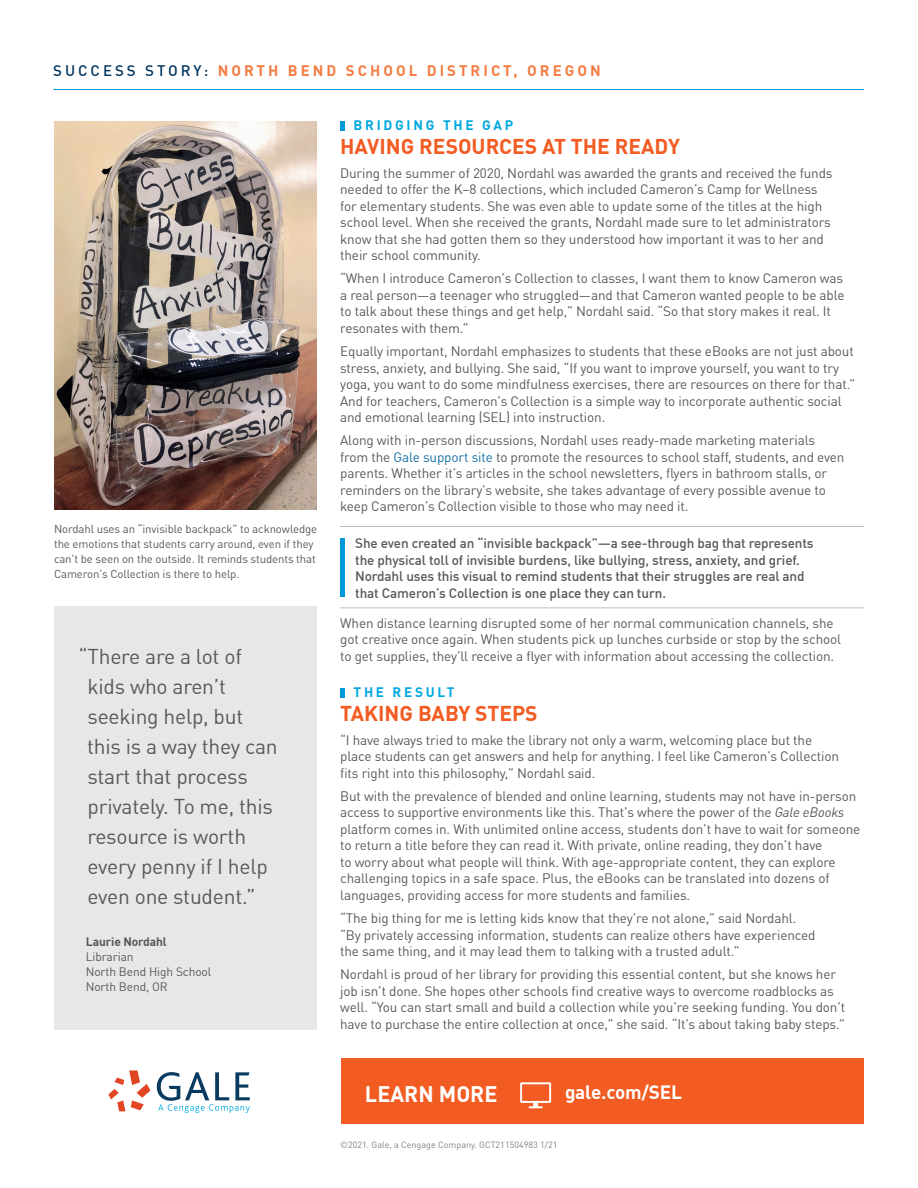
<style>
.page{position:relative;width:918px;height:1188px;background:#fff}
.page>*{position:absolute;margin:0;border:0;box-sizing:border-box;transform-origin:0 0}
.t1{font:700 22.05px "DIN Offc";color:#fff}
.quote{font:21px/30px "DIN Offc";letter-spacing:-.01em;color:#57585a}
.SUBHEAD{font:700 21px "DIN Offc";color:#f25b21}
.body{font:700 18.9px "DIN Offc";letter-spacing:-.01em;color:#fff}
.SUCCESS_STORY_HEADIN{font:700 15px "DIN Offc";letter-spacing:.2em;color:#f47d44}
.body-2{font:13.5px/16.5px "DIN Offc";letter-spacing:-.01em;color:#57585a}
.body-3{font:500 13.5px/16.5px "DIN Offc";letter-spacing:-.01em;color:#57585a}
.SUBHEAD_2{font:700 13.5px "DIN Offc";letter-spacing:.2em;color:#00a8e0}
.t2{font:12px "DIN Offc";letter-spacing:-.01em;color:#57585a}
.name{font:700 12px "DIN Offc";letter-spacing:-.01em;color:#57585a}
.body-4{font:11.4px/15px "DIN Offc";letter-spacing:-.01em;color:#57585a}
.t3{font:9px "DIN Offc";color:#808285}
.s1{font-weight:500;color:#003560}
.s2{color:#1770a5}
.s3{font-style:italic}
</style>
<div class="page">
<div style="left:341px;top:1058px;width:523px;height:66px;background:#f25b21"></div>
<svg style="left:520px;top:1082px;width:31px;height:26px"></svg>
<div style="left:340px;top:121px;width:5px;height:9px;background:#009ada"></div>
<div style="left:340px;top:688px;width:5px;height:9px;background:#009ada"></div>
<div style="left:54px;top:606px;width:262px;height:423px;background:#e6e7e9"></div>
<hr style="left:53px;top:89px;width:811px;height:1px;background:#009ada">
<img style="left:54px;top:121px;width:262px;height:389px">
<svg style="left:109px;top:1070px;width:41px;height:41px"></svg>
<svg style="left:157px;top:1072px;width:93px;height:41px"></svg>
<hr style="left:340px;top:526px;width:524px;height:1px;background:#bcbdc0">
<hr style="left:340px;top:608px;width:524px;height:1px;background:#bcbdc0">
<div style="left:340px;top:538px;width:5px;height:59px;background:#009ada"></div>
<p class="SUCCESS_STORY_HEADIN" style="left:53px;top:61px;width:549px"><span class="s1">SUCCESS STORY:</span> NORTH BEND SCHOOL DISTRICT, OREGON</p>
<p class="body-4" style="left:54px;top:521px;width:265px">Nordahl uses an “invisible backpack” to acknowledge the emotions that students carry around, even if they can’t be seen on the outside. It reminds students that Cameron’s Collection is there to help.</p>
<p class="quote" style="left:87px;top:642px;width:192px;text-indent:-8px">“There are a lot of kids who aren’t seeking help, but this is a way they can start that process privately. To me, this resource is worth every penny if I help even one student.”</p>
<p class="name" style="left:86px;top:934px;width:82px">Laurie Nordahl</p>
<p class="t2" style="left:86px;top:950px;width:49px">Librarian</p>
<p class="t2" style="left:86px;top:965px;width:127px">North Bend High School</p>
<p class="t2" style="left:86px;top:980px;width:83px">North Bend, OR</p>
<p class="SUBHEAD_2" style="left:354px;top:117px;width:161px">BRIDGING THE GAP</p>
<p class="SUBHEAD" style="left:340px;top:133px;width:341px">HAVING RESOURCES AT THE READY</p>
<p class="body-2" style="left:340px;top:165px;width:494px">During the summer of 2020, Nordahl was awarded the grants and received the funds needed to offer the K–8 collections, which included Cameron’s Camp for Wellness for elementary students. She was even able to update some of the titles at the high school level. When she received the grants, Nordahl made sure to let administrators know that she had gotten them so they understood how important it was to her and their school community.</p>
<p class="body-2" style="left:340px;top:270px;width:506px">“When I introduce Cameron’s Collection to classes, I want them to know Cameron was a real person—a teenager who struggled—and that Cameron wanted people to be able to talk about these things and get help,” Nordahl said. “So that story makes it real. It resonates with them.”</p>
<p class="body-2" style="left:340px;top:343px;width:517px">Equally important, Nordahl emphasizes to students that these eBooks are not just about stress, anxiety, and bullying. She said, “If you want to improve yourself, you want to try yoga, you want to do some mindfulness exercises, there are resources on there for that.” And for teachers, Cameron’s Collection is a simple way to incorporate authentic social and emotional learning (SEL) into instruction.</p>
<p class="body-2" style="left:340px;top:432px;width:506px">Along with in-person discussions, Nordahl uses ready-made marketing materials from the <span class="s2">Gale support site</span> to promote the resources to school staff, students, and even parents. Whether it’s articles in the school newsletters, flyers in bathroom stalls, or reminders on the library’s website, she takes advantage of every possible avenue to keep Cameron’s Collection visible to those who may need it.</p>
<p class="body-3" style="left:355px;top:535px;width:460px">She even created an “invisible backpack”—a see-through bag that represents the physical toll of invisible burdens, like bullying, stress, anxiety, and grief.<br>Nordahl uses this visual to remind students that their struggles are real and that Cameron’s Collection is one place they can turn.</p>
<p class="body-2" style="left:340px;top:615px;width:502px">When distance learning disrupted some of her normal communication channels, she got creative once again. When students pick up lunches curbside or stop by the school to get supplies, they’ll receive a flyer with information about accessing the collection.</p>
<p class="SUBHEAD_2" style="left:354px;top:684px;width:102px">THE RESULT</p>
<p class="SUBHEAD" style="left:340px;top:700px;width:199px">TAKING BABY STEPS</p>
<p class="body-2" style="left:340px;top:732px;width:500px">“I have always tried to make the library not only a warm, welcoming place but the place students can get answers and help for anything. I feel like Cameron’s Collection fits right into this philosophy,” Nordahl said.</p>
<p class="body-2" style="left:340px;top:788px;width:522px">But with the prevalence of blended and online learning, students may not have in-person access to supportive environments like this. That’s where the power of the <span class="s3">Gale eBooks </span>platform comes in. With unlimited online access, students don’t have to wait for someone to return a title before they can read it. With private, online reading, they don’t have<br>to worry about what people will think. With age-appropriate content, they can explore challenging topics in a safe space. Plus, the eBooks can be translated into dozens of languages, providing access for more students and families.</p>
<p class="body-2" style="left:340px;top:910px;width:477px">“The big thing for me is letting kids know that they’re not alone,” said Nordahl. “By privately accessing information, students can realize others have experienced the same thing, and it may lead them to talking with a trusted adult.”</p>
<p class="body-2" style="left:340px;top:966px;width:507px">Nordahl is proud of her library for providing this essential content, but she knows her job isn’t done. She hopes other schools find creative ways to overcome roadblocks as well. “You can start small and build a collection while you’re seeking funding. You don’t have to purchase the entire collection at once,” she said. “It’s about taking baby steps.”</p>
<p class="t1" style="left:365px;top:1080px;width:134px">LEARN MORE</p>
<p class="body" style="left:565px;top:1080px;width:119px">gale.com/SEL</p>
<p class="t3" style="left:340px;top:1139px;width:219px">©2021. Gale, a Cengage Company. GCT211504983 1/21</p>
</div>
